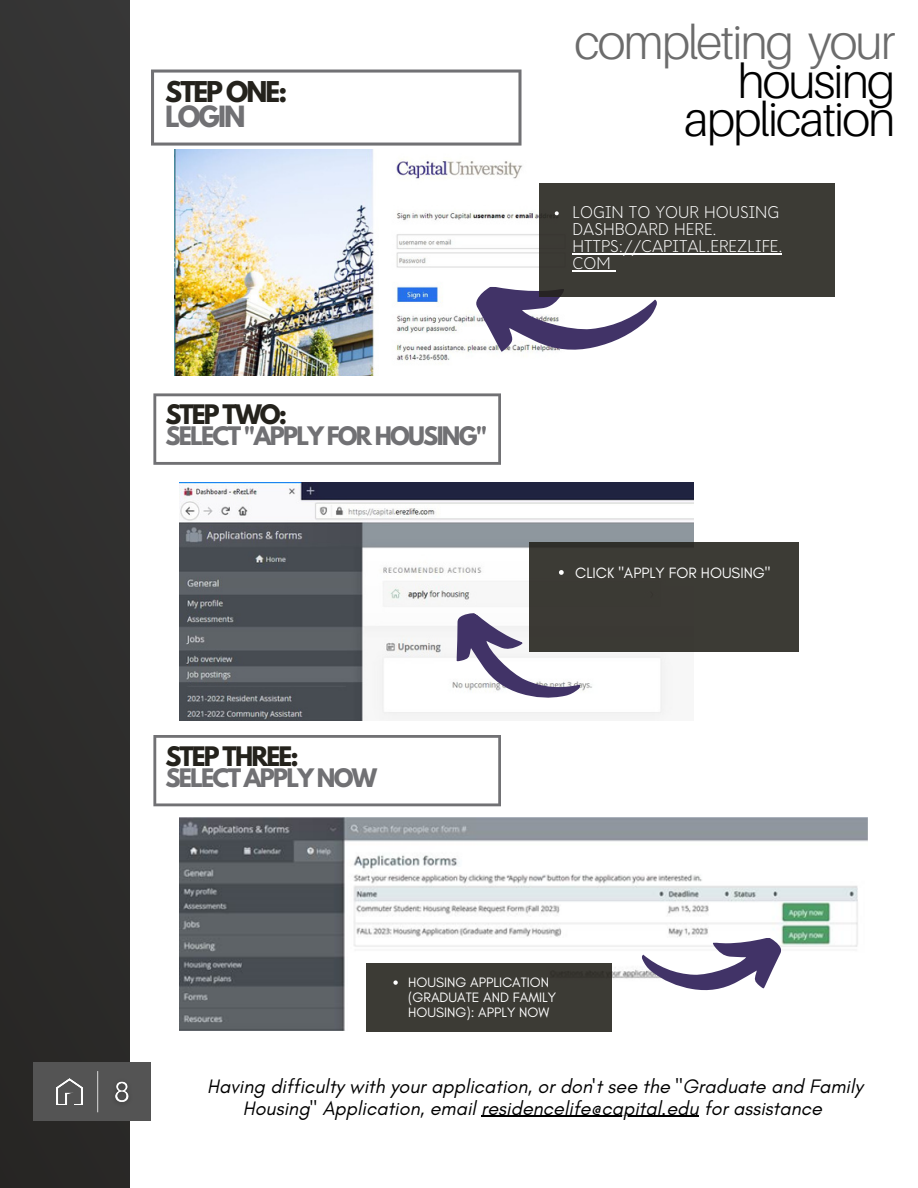
<style>
.page{position:relative;width:918px;height:1188px;background:#fff}
.page>*{position:absolute;margin:0;border:0;box-sizing:border-box;transform-origin:0 0}
.t1{font:300 48.15px "Aileron";letter-spacing:-.04em;color:#000}
.t2{font:300 48.15px "Aileron";letter-spacing:-.04em;color:#6c6c6c}
.t3{font:700 25.95px "League Spartan";letter-spacing:-.075em;color:#717174}
.t4{font:700 25.35px "League Spartan";letter-spacing:-.075em;color:#24221c}
.t5{font:700 23.85px "League Spartan";letter-spacing:-.075em;color:#24221c}
.t6{font:700 22.65px "League Spartan";letter-spacing:-.075em;color:#717174}
.t7{font:italic 19.8px/21.3px "Glacial Indifference";color:#000;text-align:center}
.t8{font:300 15.75px/17.1px "Amicale";color:#fff}
.t9{font:15.15px "Glacial Indifference";color:#fff}
.t10{font:13.8px/14.7px "Glacial Indifference";color:#fff}
</style>
<div class="page">
<div style="left:0;top:1px;width:129px;height:1186px;background:#2f2e2d"></div>
<img style="left:175px;top:150px;width:364px;height:226px">
<svg style="left:151px;top:70px;width:370px;height:76px"></svg>
<svg style="left:474px;top:286px;width:184px;height:71px"></svg>
<div style="left:539px;top:183px;width:295px;height:113px;background:#3c3b35"></div>
<img style="left:179px;top:483px;width:514px;height:237px">
<div style="left:529px;top:543px;width:269px;height:109px;background:#3c3b35"></div>
<svg style="left:439px;top:607px;width:146px;height:113px"></svg>
<svg style="left:153px;top:393px;width:348px;height:72px"></svg>
<svg style="left:153px;top:735px;width:348px;height:71px"></svg>
<img style="left:179px;top:818px;width:689px;height:213px">
<svg style="left:555px;top:211px;width:4px;height:4px"></svg>
<hr style="left:572px;top:254px;width:210px;height:1px;background:#fff">
<hr style="left:572px;top:271px;width:39px;height:1px;background:#fff">
<svg style="left:559px;top:570px;width:5px;height:5px"></svg>
<svg style="left:641px;top:937px;width:144px;height:62px"></svg>
<div style="left:366px;top:963px;width:245px;height:69px;background:#3c3b35"></div>
<svg style="left:393px;top:980px;width:5px;height:5px"></svg>
<hr style="left:481px;top:1116px;width:218px;height:1px;background:#000">
<div style="left:34px;top:1062px;width:117px;height:59px;background:#545454"></div>
<img style="left:115px;top:1081px;width:14px;height:21px">
<img style="left:56px;top:1079px;width:26px;height:26px">
<svg style="left:97px;top:1071px;width:1px;height:41px"></svg>
<h1 class="t2" style="left:574px;top:13px;width:323px">completing your</h1>
<h1 class="t1" style="left:737px;top:51px;width:160px">housing</h1>
<p class="t4" style="left:165px;top:80px;width:123px">STEP ONE:</p>
<h2 class="t3" style="left:165px;top:104px;width:82px">LOGIN</h2>
<h1 class="t1" style="left:684px;top:89px;width:213px">application</h1>
<p class="t5" style="left:165px;top:403px;width:123px">STEP TWO:</p>
<p class="t6" style="left:165px;top:425px;width:323px">SELECT "APPLY FOR HOUSING"</p>
<p class="t5" style="left:165px;top:744px;width:135px">STEP THREE:</p>
<p class="t6" style="left:165px;top:766px;width:213px">SELECT APPLY NOW</p>
<p class="t8" style="left:572px;top:205px;width:212px">LOGIN TO YOUR HOUSING<br>DASHBOARD HERE.<br>HTTPS://CAPITAL.EREZLIFE.<br>COM</p>
<p class="t9" style="left:575px;top:563px;width:197px">CLICK "APPLY FOR HOUSING"</p>
<p class="t10" style="left:408px;top:975px;width:149px">HOUSING APPLICATION (GRADUATE AND FAMILY<br>HOUSING): APPLY NOW</p>
<p class="t7" style="left:207px;top:1076px;width:657px">Having difficulty with your application, or don't see the "Graduate and Family<br>Housing" Application, email residencelife@capital.edu for assistance</p>
</div>
